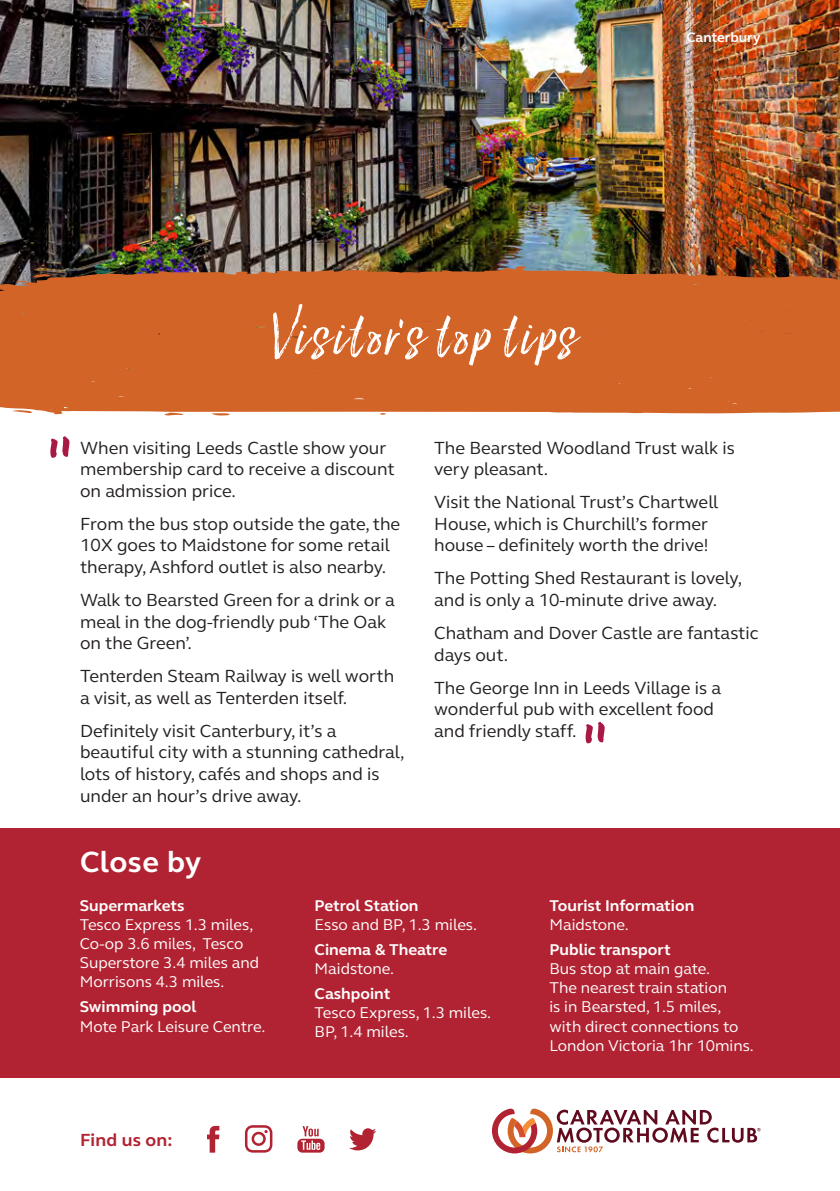
<style>
.page{position:relative;width:840px;height:1191px;background:#fff}
.page>*{position:absolute;margin:0;border:0;box-sizing:border-box;transform-origin:0 0}
.t1{font:160px "Lucky Fellas Win";color:#a91946}
.t2{font:68px "Lucky Fellas Win";letter-spacing:.045em;color:#fff}
.SL_Heading{font:700 30px "FS Elliot";letter-spacing:.01em;color:#fff}
.Visitors_Tips{font:18px/21.6px "FS Elliot";color:#231f20}
.t3{font:700 18px "FS Elliot";letter-spacing:.01em;color:#b12332}
.Close_by_body{font:16px/19.2px "FS Elliot";color:#fff}
.Close_by_subheader{font:700 16px "FS Elliot";color:#fff}
.t4{font:700 14px "FS Elliot";color:#fff}
</style>
<div class="page">
<img style="left:0;top:0;width:839px;height:266px">
<div style="left:0;top:828px;width:839px;height:249px;background:#b12332"></div>
<svg style="left:492px;top:1108px;width:268px;height:45px"></svg>
<svg style="left:349px;top:1128px;width:27px;height:22px"></svg>
<svg style="left:207px;top:1125px;width:12px;height:27px"></svg>
<svg style="left:245px;top:1125px;width:27px;height:27px"></svg>
<svg style="left:297px;top:1126px;width:27px;height:26px"></svg>
<svg style="left:212px;top:414px;width:18px;height:2px"></svg>
<svg style="left:164px;top:414px;width:19px;height:2px"></svg>
<svg style="left:0;top:266px;width:839px;height:148px;background:#cb642a"></svg>
<svg style="left:15px;top:274px;width:36px;height:8px"></svg>
<p class="t4" style="left:686px;top:28px;width:76px">Canterbury</p>
<p class="t2" style="left:265px;top:292px;width:310px">Visitor’s top tips</p>
<p class="t1" style="left:45px;top:388px;width:33px">“</p>
<p class="Visitors_Tips" style="left:80px;top:436px;width:316px">When visiting Leeds Castle show your membership card to receive a discount on admission price.</p>
<p class="Visitors_Tips" style="left:80px;top:512px;width:321px">From the bus stop outside the gate, the<br>10X goes to Maidstone for some retail therapy, Ashford outlet is also nearby.</p>
<p class="Visitors_Tips" style="left:80px;top:588px;width:316px">Walk to Bearsted Green for a drink or a meal in the dog-friendly pub ‘The Oak on the Green’.</p>
<p class="Visitors_Tips" style="left:80px;top:665px;width:315px">Tenterden Steam Railway is well worth a visit, as well as Tenterden itself.</p>
<p class="Visitors_Tips" style="left:80px;top:719px;width:326px">Definitely visit Canterbury, it’s a beautiful city with a stunning cathedral, lots of history, cafés and shops and is under an hour’s drive away.</p>
<p class="Visitors_Tips" style="left:434px;top:436px;width:302px">The Bearsted Woodland Trust walk is very pleasant.</p>
<p class="Visitors_Tips" style="left:434px;top:491px;width:285px">Visit the National Trust’s Chartwell<br>House, which is Churchill’s former house – definitely worth the drive!</p>
<p class="Visitors_Tips" style="left:434px;top:567px;width:309px">The Potting Shed Restaurant is lovely, and is only a 10-minute drive away.</p>
<p class="Visitors_Tips" style="left:434px;top:621px;width:326px">Chatham and Dover Castle are fantastic days out.</p>
<p class="Visitors_Tips" style="left:434px;top:676px;width:288px">The George Inn in Leeds Village is a wonderful pub with excellent food and friendly staff.</p>
<p class="t1" style="left:580px;top:674px;width:33px">”</p>
<p class="SL_Heading" style="left:80px;top:841px;width:123px">Close by</p>
<p class="Close_by_subheader" style="left:80px;top:894px;width:106px">Supermarkets</p>
<p class="Close_by_body" style="left:80px;top:914px;width:181px">Tesco Express 1.3 miles,<br>Co-op 3.6 miles, Tesco<br>Superstore 3.4 miles and<br>Morrisons 4.3 miles.</p>
<p class="Close_by_subheader" style="left:80px;top:996px;width:118px">Swimming pool</p>
<p class="Close_by_body" style="left:80px;top:1016px;width:187px">Mote Park Leisure Centre.</p>
<p class="Close_by_subheader" style="left:314px;top:894px;width:105px">Petrol Station</p>
<p class="Close_by_body" style="left:314px;top:914px;width:164px">Esso and BP, 1.3 miles.</p>
<p class="Close_by_subheader" style="left:314px;top:938px;width:134px">Cinema &amp; Theatre</p>
<p class="Close_by_body" style="left:314px;top:958px;width:81px">Maidstone.</p>
<p class="Close_by_subheader" style="left:314px;top:982px;width:77px">Cashpoint</p>
<p class="Close_by_body" style="left:314px;top:1002px;width:178px">Tesco Express, 1.3 miles.<br>BP, 1.4 miles.</p>
<p class="Close_by_subheader" style="left:549px;top:894px;width:146px">Tourist Information</p>
<p class="Close_by_body" style="left:549px;top:914px;width:81px">Maidstone.</p>
<p class="Close_by_subheader" style="left:549px;top:938px;width:123px">Public transport</p>
<p class="Close_by_body" style="left:549px;top:958px;width:206px">Bus stop at main gate.<br>The nearest train station<br>is in Bearsted, 1.5 miles, with direct connections to<br>London Victoria 1hr 10mins.</p>
<p class="t3" style="left:80px;top:1128px;width:94px">Find us on:</p>
</div>
